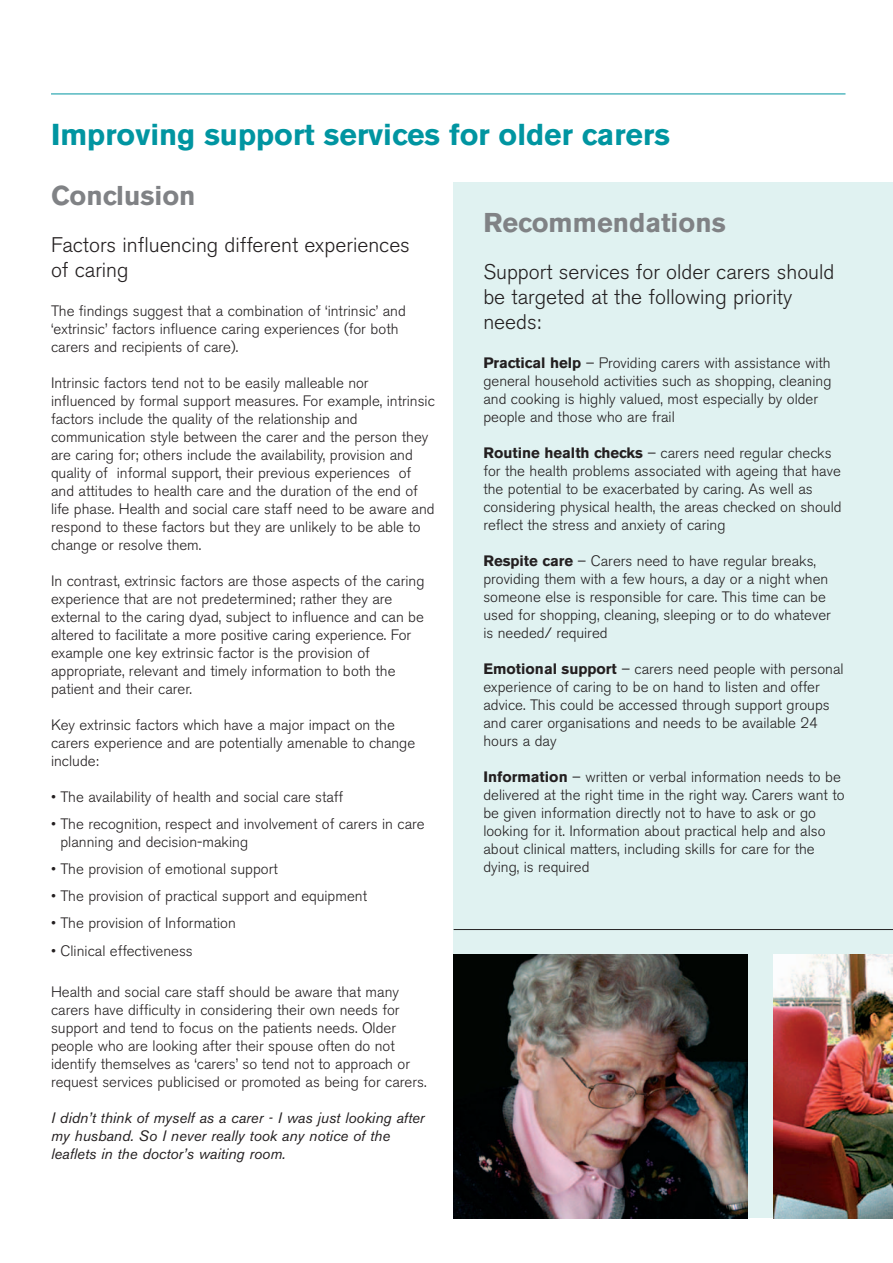
<style>
.page{position:relative;width:893px;height:1263px;background:#fff}
.page>*{position:absolute;margin:0;border:0;box-sizing:border-box;transform-origin:0 0}
.t1{font:700 30px "Akzidenz Grotesk BE";color:#0095a1}
.t2{font:700 27px "Akzidenz Grotesk BE";color:#808285}
.t3{font:300 21px/25.2px "Akzidenz Grotesk BE";color:#231f20}
.t4{font:300 15px/18px "Akzidenz Grotesk BE";color:#231f20}
.t5{font:italic 15px/18px "Akzidenz Grotesk BE";color:#231f20}
.s1{color:#fff}
.s2{font-weight:700}
</style>
<div class="page">
<div style="left:454px;top:183px;width:439px;height:1035px;background:#e0f2f1"></div>
<hr style="left:51px;top:94px;width:794px;height:1px;background:#0095a1">
<img style="left:454px;top:954px;width:293px;height:264px">
<img style="left:773px;top:954px;width:120px;height:264px">
<hr style="left:454px;top:929px;width:439px;height:1px;background:#231f20">
<h1 class="t1" style="left:51px;top:122px;width:620px">Improving support services for older carers</h1>
<h2 class="t2" style="left:51px;top:185px;width:146px">Conclusion</h2>
<h3 class="t3" style="left:51px;top:234px;width:360px">Factors influencing different experiences of caring</h3>
<p class="t4" style="left:51px;top:303px;width:356px">The findings suggest that a combination of ‘intrinsic’ and ‘extrinsic’ factors influence caring experiences (for both carers and recipients of care).</p>
<p class="t4" style="left:51px;top:375px;width:385px">Intrinsic factors tend not to be easily malleable nor influenced by formal support measures. For example, intrinsic factors include the quality of the relationship and communication style between the carer and the person they are caring for; others include the availability, provision and quality of informal support, their previous experiences of and attitudes to health care and the duration of the end of life phase. Health and social care staff need to be aware and respond to these factors but they are unlikely to be able to change or resolve them.</p>
<p class="t4" style="left:51px;top:573px;width:375px">In contrast, extrinsic factors are those aspects of the caring experience that are not predetermined; rather they are external to the caring dyad, subject to influence and can be altered to facilitate a more positive caring experience. For example one key extrinsic factor is the provision of appropriate, relevant and timely information to both the patient and their carer.</p>
<p class="t4" style="left:51px;top:717px;width:366px">Key extrinsic factors which have a major impact on the carers experience and are potentially amenable to change include:</p>
<p class="t4" style="left:51px;top:789px;width:294px">• The availability of health and social care staff</p>
<p class="t4" style="left:51px;top:816px;width:375px">• The recognition, respect and involvement of carers in care</p>
<p class="t4" style="left:51px;top:834px;width:199px"><span class="s1">•</span> planning and decision-making</p>
<p class="t4" style="left:51px;top:861px;width:228px">• The provision of emotional support</p>
<p class="t4" style="left:51px;top:888px;width:317px">• The provision of practical support and equipment</p>
<p class="t4" style="left:51px;top:915px;width:186px">• The provision of Information</p>
<p class="t4" style="left:51px;top:942px;width:143px">• Clinical effectiveness</p>
<p class="t4" style="left:51px;top:984px;width:377px">Health and social care staff should be aware that many carers have difficulty in considering their own needs for support and tend to focus on the patients needs. Older people who are looking after their spouse often do not identify themselves as ‘carers’ so tend not to approach or request services publicised or promoted as being for carers.</p>
<p class="t5" style="left:51px;top:1110px;width:375px">I didn’t think of myself as a carer - I was just looking after my husband. So I never really took any notice of the leaflets in the doctor’s waiting room.</p>
<h2 class="t2" style="left:483px;top:212px;width:244px">Recommendations</h2>
<h3 class="t3" style="left:483px;top:260px;width:353px">Support services for older carers should be targeted at the following priority needs:</h3>
<p class="t4" style="left:483px;top:355px;width:350px"><span class="s2">Practical help</span> – Providing carers with assistance with general household activities such as shopping, cleaning and cooking is highly valued, most especially by older people and those who are frail</p>
<p class="t4" style="left:483px;top:445px;width:360px"><span class="s2">Routine health checks</span> – carers need regular checks for the health problems associated with ageing that have the potential to be exacerbated by caring. As well as considering physical health, the areas checked on should reflect the stress and anxiety of caring</p>
<p class="t4" style="left:483px;top:553px;width:349px"><span class="s2">Respite care</span> – Carers need to have regular breaks, providing them with a few hours, a day or a night when someone else is responsible for care. This time can be used for shopping, cleaning, sleeping or to do whatever is needed/ required</p>
<p class="t4" style="left:483px;top:661px;width:362px"><span class="s2">Emotional support</span> – carers need people with personal experience of caring to be on hand to listen and offer advice. This could be accessed through support groups and carer organisations and needs to be available 24 hours a day</p>
<p class="t4" style="left:483px;top:769px;width:363px"><span class="s2">Information</span> – written or verbal information needs to be delivered at the right time in the right way. Carers want to be given information directly not to have to ask or go looking for it. Information about practical help and also about clinical matters, including skills for care for the dying, is required</p>
</div>
